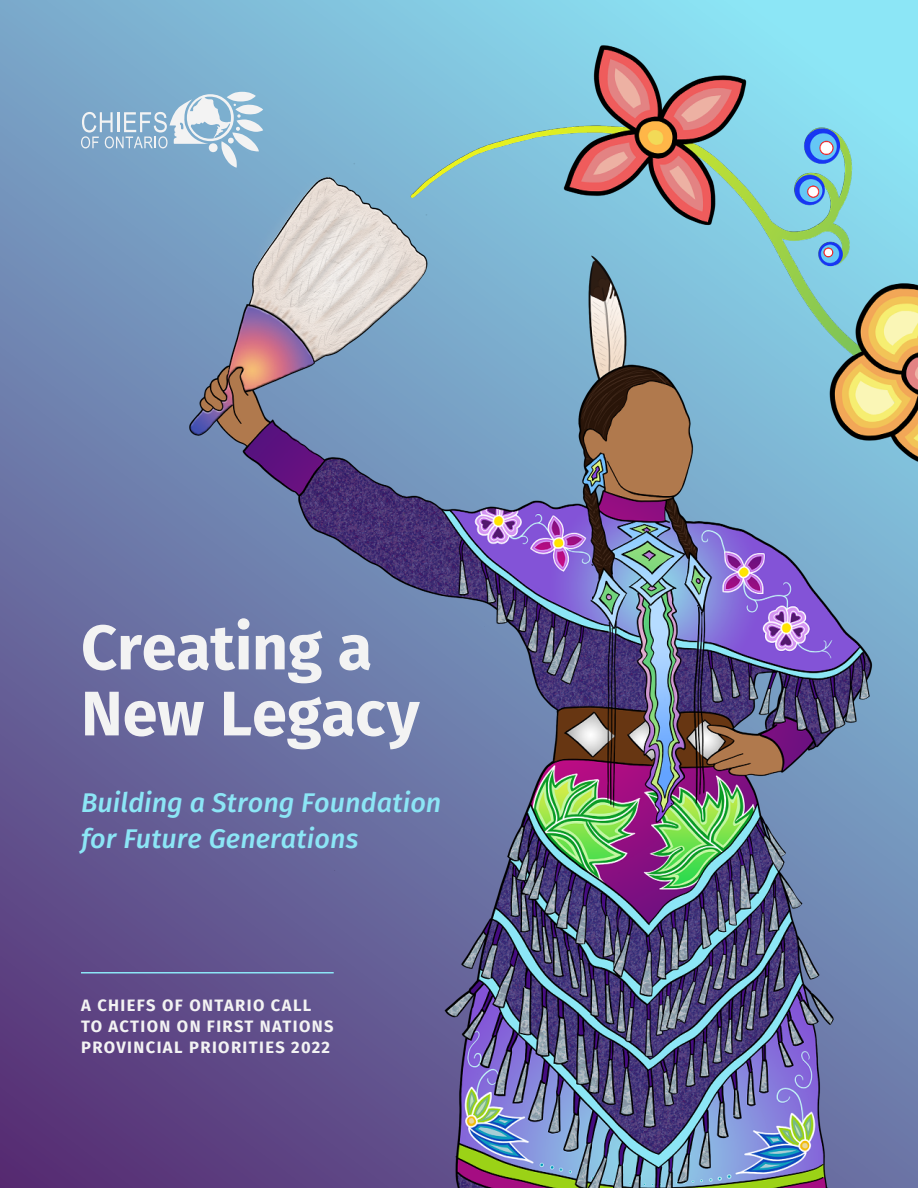
<style>
.page{position:relative;width:918px;height:1188px;background:#fff}
.page>*{position:absolute;margin:0;border:0;box-sizing:border-box;transform-origin:0 0}
.t1{font:700 63px/66px "Fira Sans";letter-spacing:-.005em;color:#f3f3f3}
.t2{font:italic 500 27px/36px "Fira Sans";letter-spacing:.005em;color:#8ce6f6}
.t3{font:700 16.5px/21px "Fira Sans";letter-spacing:.085em;color:#f3f3f3}
</style>
<div class="page">
<div style="left:0;top:0;width:918px;height:1188px;background:linear-gradient(to bottom,#7baccd,#562b72)"></div>
<img style="left:68px;top:0;width:850px;height:1188px">
<svg style="left:81px;top:92px;width:182px;height:76px"></svg>
<hr style="left:81px;top:972px;width:253px;height:2px;background:#8ce6f6">
<h1 class="t1" style="left:81px;top:610px;width:340px">Creating a<br>New Legacy</h1>
<h2 class="t2" style="left:81px;top:783px;width:362px">Building a Strong Foundation for Future Generations</h2>
<p class="t3" style="left:81px;top:994px;width:254px">A CHIEFS OF ONTARIO CALL<br>TO ACTION ON FIRST NATIONS<br>PROVINCIAL PRIORITIES 2022</p>
</div>
